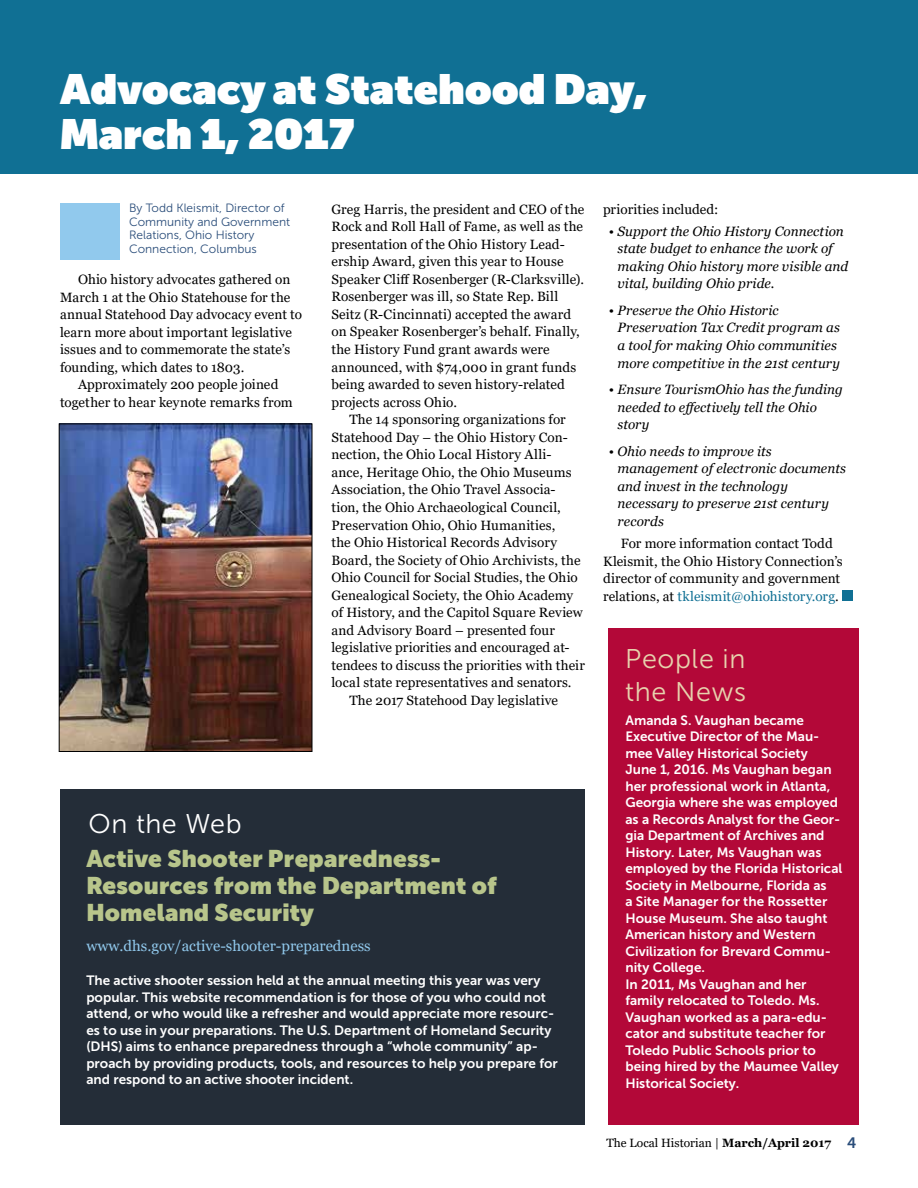
<style>
.page{position:relative;width:918px;height:1188px;background:#fff}
.page>*{position:absolute;margin:0;border:0;box-sizing:border-box;transform-origin:0 0}
.t1{font:900 42px/45px "Museo Sans Display";letter-spacing:.01em;color:#fff}
.t2{font:27px/32.4px "Museo Sans 300";letter-spacing:.025em;color:#e7d2ad}
.t3{font:27px "Museo Sans 300";letter-spacing:.02em;color:#fff}
.t4{font:900 24px/27px "Museo Sans Display";letter-spacing:.01em;color:#b8c58b}
.t5{font:15px "Georgia";color:#91c9ed}
.t6{font:13.5px/17.5px "Georgia";letter-spacing:.01em;color:#000}
.t7{font:13.5px/16.5px "Museo Sans 700";color:#fff}
.t8{font:italic 13.5px/17.5px "Georgia";letter-spacing:.005em;color:#000}
.t9{font:12px/13.5px "Museo Sans 300";color:#2a4d7a}
.t10{font:12px "Georgia";color:#000}
.s1{color:#107094}
.s2{font-weight:700}
.s3{font-family:"Museo Sans 700";font-size:15px;color:#2a4d7a}
</style>
<div class="page">
<div style="left:842px;top:590px;width:11px;height:11px;background:#107094"></div>
<div style="left:0;top:0;width:918px;height:174px;background:#107094"></div>
<div style="left:60px;top:203px;width:60px;height:57px;background:#91c9ed"></div>
<img style="left:61px;top:426px;width:249px;height:324px">
<div style="left:59px;top:424px;width:253px;height:328px;border:1px solid #000"></div>
<div style="left:609px;top:628px;width:250px;height:497px;background:#b30838"></div>
<div style="left:60px;top:789px;width:525px;height:336px;background:#242d38"></div>
<h1 class="t1" style="left:60px;top:67px;width:589px">Advocacy at Statehood Day,<br>March 1, 2017</h1>
<p class="t9" style="left:129px;top:202px;width:163px">By Todd Kleismit, Director of<br>Community and Government<br>Relations, Ohio History<br>Connection, Columbus</p>
<p class="t6" style="left:78px;top:271px;width:214px">Ohio history advocates gathered on</p>
<p class="t6" style="left:60px;top:288px;width:232px">March 1 at the Ohio Statehouse for the</p>
<p class="t6" style="left:60px;top:306px;width:244px">annual Statehood Day advocacy event to</p>
<p class="t6" style="left:60px;top:323px;width:233px">learn more about important legislative</p>
<p class="t6" style="left:60px;top:341px;width:232px">issues and to commemorate the state’s</p>
<p class="t6" style="left:60px;top:359px;width:186px">founding, which dates to 1803.</p>
<p class="t6" style="left:78px;top:376px;width:202px">Approximately 200 people joined</p>
<p class="t6" style="left:60px;top:394px;width:234px">together to hear keynote remarks from</p>
<p class="t6" style="left:332px;top:200px;width:254px">Greg Harris, the president and CEO of the Rock and Roll Hall of Fame, as well as the presentation of the Ohio History Lead&shy;ership Award, given this year to House Speaker Cliff Rosenberger (R-Clarksville).<br>Rosenberger was ill, so State Rep. Bill Seitz (R-Cincinnati) accepted the award on Speaker Rosenberger’s behalf. Finally, the History Fund grant awards were announced, with $74,000 in grant funds being awarded to seven history-related projects across Ohio.</p>
<p class="t6" style="left:349px;top:411px;width:218px">The 14 sponsoring organizations for</p>
<p class="t6" style="left:332px;top:429px;width:238px">Statehood Day – the Ohio History Con-</p>
<p class="t6" style="left:332px;top:446px;width:221px">nection, the Ohio Local History Alli-</p>
<p class="t6" style="left:332px;top:464px;width:242px">ance, Heritage Ohio, the Ohio Museums</p>
<p class="t6" style="left:332px;top:481px;width:226px">Association, the Ohio Travel Associa-</p>
<p class="t6" style="left:332px;top:499px;width:231px">tion, the Ohio Archaeological Council,</p>
<p class="t6" style="left:332px;top:516px;width:226px">Preservation Ohio, Ohio Humanities,</p>
<p class="t6" style="left:332px;top:534px;width:227px">the Ohio Historical Records Advisory</p>
<p class="t6" style="left:332px;top:551px;width:251px">Board, the Society of Ohio Archivists, the</p>
<p class="t6" style="left:332px;top:569px;width:248px">Ohio Council for Social Studies, the Ohio</p>
<p class="t6" style="left:332px;top:587px;width:243px">Genealogical Society, the Ohio Academy</p>
<p class="t6" style="left:332px;top:604px;width:253px">of History, and the Capitol Square Review</p>
<p class="t6" style="left:332px;top:622px;width:225px">and Advisory Board – presented four</p>
<p class="t6" style="left:332px;top:639px;width:240px">legislative priorities and encouraged at-</p>
<p class="t6" style="left:332px;top:657px;width:255px">tendees to discuss the priorities with their</p>
<p class="t6" style="left:332px;top:674px;width:242px">local state representatives and senators.</p>
<p class="t6" style="left:349px;top:692px;width:210px">The 2017 Statehood Day legislative</p>
<h2 class="t3" style="left:88px;top:809px;width:155px">On the Web</h2>
<h3 class="t4" style="left:86px;top:845px;width:412px">Active Shooter Preparedness-<br>Resources from the Department of<br>Homeland Security</h3>
<p class="t5" style="left:86px;top:936px;width:286px">www.dhs.gov/active-shooter-preparedness</p>
<p class="t7" style="left:86px;top:972px;width:473px">The active shooter session held at the annual meeting this year was very popular. This website recommendation is for those of you who could not attend, or who would like a refresher and would appreciate more resourc&shy;es to use in your preparations. The U.S. Department of Homeland Security (DHS) aims to enhance preparedness through a “whole community” ap&shy;proach by providing products, tools, and resources to help you prepare for and respond to an active shooter incident.</p>
<p class="t6" style="left:603px;top:200px;width:117px">priorities included:</p>
<p class="t8" style="left:618px;top:222px;width:232px;text-indent:-9px">• Support the Ohio History Connection state budget to enhance the work of making Ohio history more visible and vital, building Ohio pride.</p>
<p class="t8" style="left:618px;top:302px;width:224px;text-indent:-9px">• Preserve the Ohio Historic Preservation Tax Credit program as a tool for making Ohio communities more competitive in the 21st century</p>
<p class="t8" style="left:618px;top:381px;width:227px;text-indent:-9px">• Ensure TourismOhio has the funding needed to effectively tell the Ohio story</p>
<p class="t8" style="left:618px;top:442px;width:230px;text-indent:-9px">• Ohio needs to improve its management of electronic documents and invest in the technology necessary to preserve 21st century records</p>
<p class="t6" style="left:603px;top:535px;width:241px;text-indent:18px">For more information contact Todd Kleismit, the Ohio History Connection’s director of community and government relations, at <span class="s1">tkleismit@ohiohistory.org</span>.</p>
<h2 class="t2" style="left:625px;top:643px;width:122px">People in the News</h2>
<p class="t7" style="left:625px;top:712px;width:218px">Amanda S. Vaughan became<br>Executive Director of the Mau&shy;mee Valley Historical Society<br>June 1, 2016. Ms Vaughan began her professional work in Atlanta,<br>Georgia where she was employed as a Records Analyst for the Geor&shy;gia Department of Archives and<br>History. Later, Ms Vaughan was employed by the Florida Historical<br>Society in Melbourne, Florida as<br>a Site Manager for the Rossetter<br>House Museum. She also taught<br>American history and Western<br>Civilization for Brevard Commu&shy;nity College.<br>In 2011, Ms Vaughan and her family relocated to Toledo. Ms.<br>Vaughan worked as a para-edu&shy;cator and substitute teacher for<br>Toledo Public Schools prior to being hired by the Maumee Valley<br>Historical Society.</p>
<p class="t10" style="left:607px;top:1136px;width:251px">The Local Historian | <span class="s2">March/April 2017</span> <span class="s3">4</span></p>
</div>
